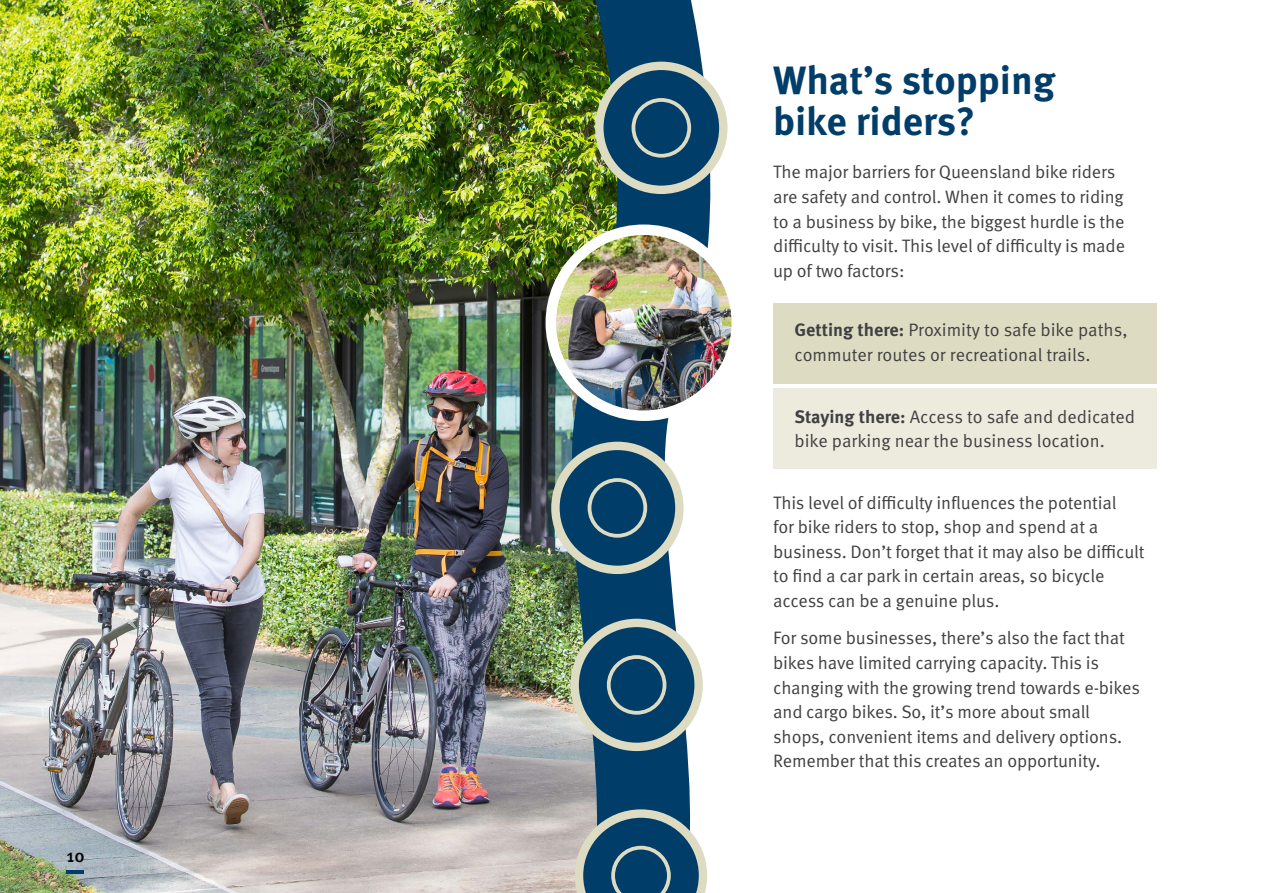
<style>
.page{position:relative;width:1263px;height:893px;background:#fff}
.page>*{position:absolute;margin:0;border:0;box-sizing:border-box;transform-origin:0 0}
.t1{font:700 39.45px/41.7px "Meta Pro";letter-spacing:-.005em;color:#003e69}
.t2{font:18px/24.6px "Meta Pro Norm";letter-spacing:-.01em;color:#414042}
.t3{font:500 18px "Meta Pro";color:#000}
.s1{font-family:"Meta Pro";font-weight:700}
</style>
<div class="page">
<img style="left:0;top:0;width:463px;height:893px">
<img style="left:463px;top:0;width:265px;height:893px">
<hr style="left:67px;top:870px;width:17px;height:3px;background:#003e69">
<div style="left:599px;top:66px;width:124px;height:124px;background:#003e69;border-radius:50%"></div>
<div style="left:595px;top:62px;width:132px;height:132px;border:8px solid #dedbc3;border-radius:50%"></div>
<div style="left:631px;top:98px;width:60px;height:60px;border:4px solid #dedbc3;border-radius:50%"></div>
<svg style="left:555px;top:446px;width:124px;height:124px;background:#1c5274"></svg>
<div style="left:551px;top:442px;width:133px;height:132px;border:8px solid #dedbc3;border-radius:50%"></div>
<div style="left:589px;top:480px;width:56px;height:56px;background:#003e69;border-radius:50%"></div>
<div style="left:588px;top:478px;width:59px;height:60px;border:4px solid #dedbc3;border-radius:50%"></div>
<svg style="left:575px;top:623px;width:124px;height:124px;background:#1d5274"></svg>
<div style="left:570px;top:619px;width:133px;height:132px;border:8px solid #dedbc3;border-radius:50%"></div>
<div style="left:609px;top:657px;width:55px;height:56px;background:#003e69;border-radius:50%"></div>
<div style="left:607px;top:655px;width:59px;height:60px;border:4px solid #dedbc3;border-radius:50%"></div>
<svg style="left:575px;top:809px;width:132px;height:84px;background:#4a7289"></svg>
<div style="left:773px;top:303px;width:384px;height:81px;background:#dedbc3"></div>
<div style="left:773px;top:388px;width:384px;height:81px;background:#edebdd"></div>
<img style="left:551px;top:230px;width:186px;height:186px;border-radius:93px">
<div style="left:546px;top:224px;width:196px;height:197px;border:10px solid #fff;border-radius:50%"></div>
<p class="t3" style="left:67px;top:842px;width:20px">10</p>
<p class="t1" style="left:773px;top:56px;width:284px">What’s stopping bike riders?</p>
<p class="t2" style="left:773px;top:159px;width:353px">The major barriers for Queensland bike riders are safety and control. When it comes to riding to a business by bike, the biggest hurdle is the difficulty to visit. This level of difficulty is made up of two factors:</p>
<p class="t2" style="left:794px;top:316px;width:335px"><span class="s1">Getting there:</span> Proximity to safe bike paths, commuter routes or recreational trails.</p>
<p class="t2" style="left:794px;top:403px;width:342px"><span class="s1">Staying there:</span> Access to safe and dedicated bike parking near the business location.</p>
<p class="t2" style="left:773px;top:489px;width:373px">This level of difficulty influences the potential<br>for bike riders to stop, shop and spend at a business. Don’t forget that it may also be difficult to find a car park in certain areas, so bicycle access can be a genuine plus.</p>
<p class="t2" style="left:773px;top:625px;width:368px">For some businesses, there’s also the fact that bikes have limited carrying capacity. This is changing with the growing trend towards e-bikes and cargo bikes. So, it’s more about small shops, convenient items and delivery options.<br>Remember that this creates an opportunity.</p>
</div>
